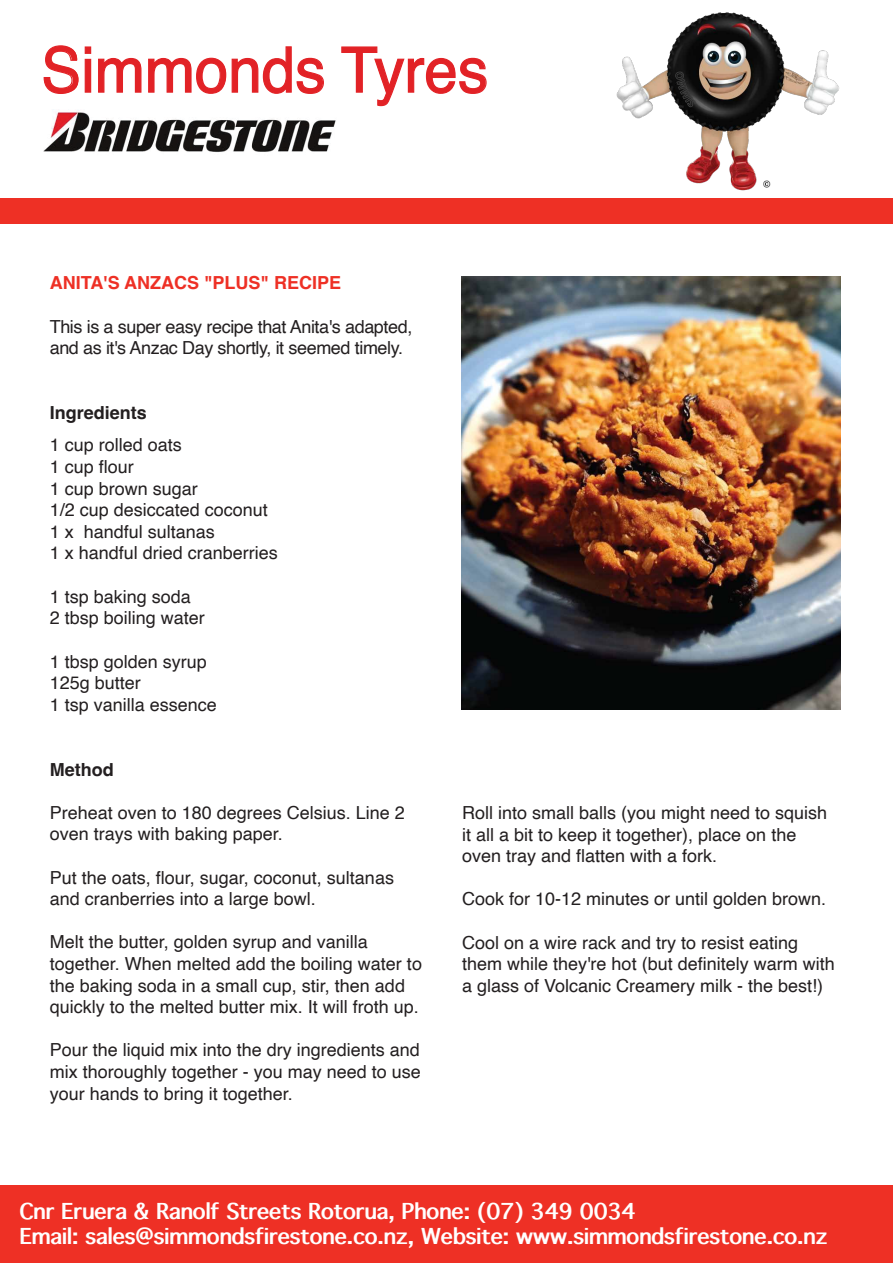
<style>
.page{position:relative;width:893px;height:1263px;background:#fff}
.page>*{position:absolute;margin:0;border:0;box-sizing:border-box;transform-origin:0 0}
.t1{font:62.85px "Helvetica";color:#e22226;scale:.96 1}
.t2{font:700 21px/25.2px "Thonburi";color:#fff}
.t3{font:18px/21.6px "Helvetica";color:#231f20}
.t4{font:18px/21.6px "Helvetica";letter-spacing:-.02em;color:#231f20}
.t5{font:700 18px "Helvetica";color:#ee3025}
.t6{font:700 18px "Helvetica";color:#231f20}
</style>
<div class="page">
<svg style="left:43px;top:45px;width:99px;height:49px"></svg>
<svg style="left:148px;top:46px;width:176px;height:48px"></svg>
<svg style="left:341px;top:46px;width:146px;height:61px"></svg>
<img style="left:43px;top:109px;width:293px;height:43px">
<div style="left:0;top:198px;width:892px;height:26px;background:#ee3025"></div>
<div style="left:0;top:1186px;width:893px;height:77px;background:#ee3025"></div>
<img style="left:616px;top:12px;width:223px;height:179px">
<img style="left:462px;top:276px;width:378px;height:433px">
<h1 class="t1" style="left:41px;top:22px;width:467px">Simmonds Tyres</h1>
<p class="t5" style="left:50px;top:272px;width:293px">ANITA'S ANZACS "PLUS" RECIPE</p>
<p class="t4" style="left:50px;top:316px;width:364px">This is a super easy recipe that Anita's adapted, and as it's Anzac Day shortly, it seemed timely.</p>
<p class="t6" style="left:50px;top:402px;width:99px">Ingredients</p>
<p class="t3" style="left:50px;top:435px;width:230px">1 cup rolled oats<br>1 cup flour<br>1 cup brown sugar<br>1/2 cup desiccated coconut<br>1 x handful sultanas<br>1 x handful dried cranberries</p>
<p class="t3" style="left:50px;top:586px;width:157px">1 tsp baking soda<br>2 tbsp boiling water</p>
<p class="t3" style="left:50px;top:651px;width:169px">1 tbsp golden syrup<br>125g butter<br>1 tsp vanilla essence</p>
<p class="t6" style="left:50px;top:758px;width:65px">Method</p>
<p class="t3" style="left:50px;top:802px;width:357px">Preheat oven to 180 degrees Celsius. Line 2 oven trays with baking paper.</p>
<p class="t3" style="left:50px;top:867px;width:346px">Put the oats, flour, sugar, coconut, sultanas and cranberries into a large bowl.</p>
<p class="t3" style="left:50px;top:932px;width:374px">Melt the butter, golden syrup and vanilla together. When melted add the boiling water to the baking soda in a small cup, stir, then add quickly to the melted butter mix. It will froth up.</p>
<p class="t3" style="left:50px;top:1040px;width:373px;text-align:justify">Pour the liquid mix into the dry ingredients and mix thoroughly together - you may need to use your hands to bring it together.</p>
<p class="t3" style="left:462px;top:802px;width:367px">Roll into small balls (you might need to squish it all a bit to keep it together), place on the oven tray and flatten with a fork.</p>
<p class="t3" style="left:462px;top:889px;width:366px">Cook for 10-12 minutes or until golden brown.</p>
<p class="t3" style="left:462px;top:932px;width:374px">Cool on a wire rack and try to resist eating them while they're hot (but definitely warm with a glass of Volcanic Creamery milk - the best!)</p>
<p class="t2" style="left:20px;top:1199px;width:809px">Cnr Eruera &amp; Ranolf Streets Rotorua, Phone: (07) 349 0034<br>Email: sales@simmondsfirestone.co.nz, Website: www.simmondsfirestone.co.nz</p>
</div>
